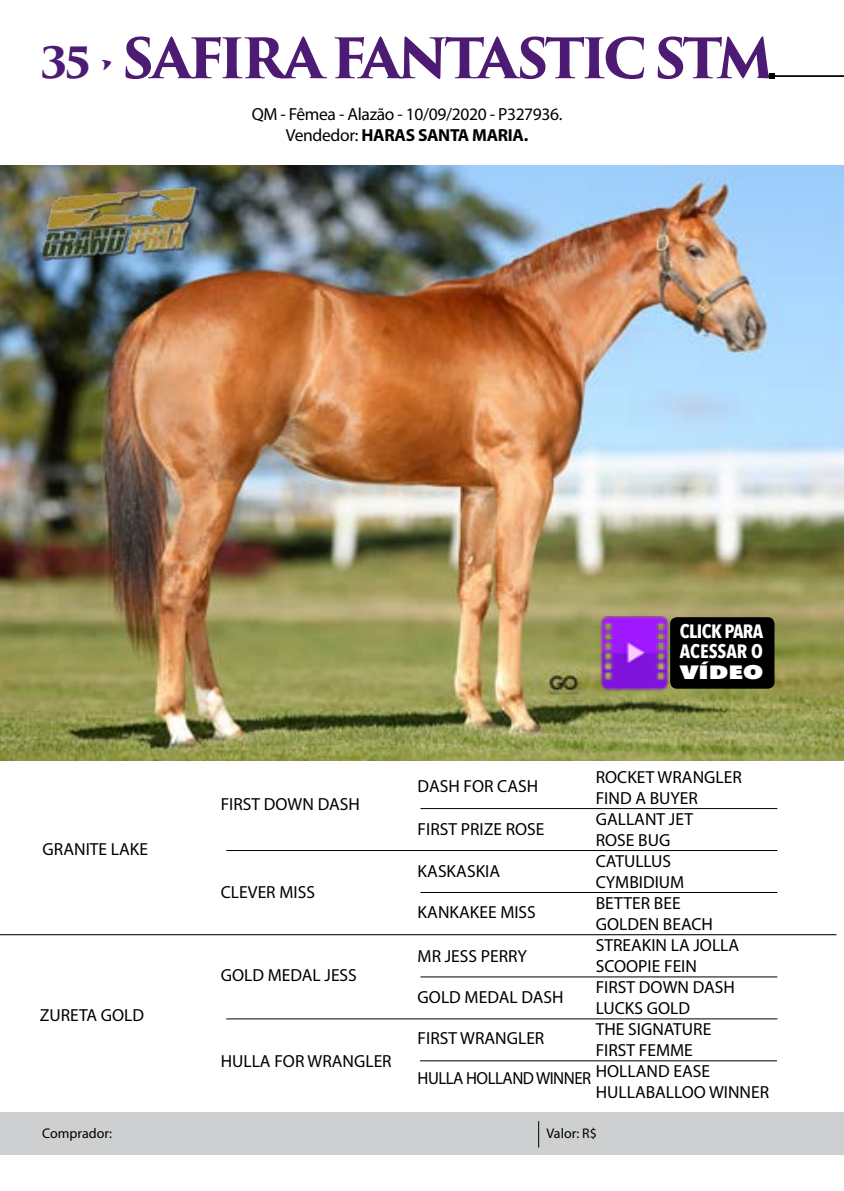
<style>
.page{position:relative;width:844px;height:1191px;background:#fff}
.page>*{position:absolute;margin:0;border:0;box-sizing:border-box;transform-origin:0 0}
.t1{font:700 54.25px "Trajan Pro 3";letter-spacing:-.07em;color:#4e1b74}
.t2{font:700 19.25px/20.7px "Avenir Next Condensed";letter-spacing:-.03em;color:#fff}
.t3{font:800 19.25px "Avenir Next Condensed";color:#fff;scale:1.63 1}
.t4{font:17.5px/21px "Myriad Pro";color:#000}
.t5{font:17.5px/21px "Myriad Pro";letter-spacing:-.02em;color:#000;text-align:center}
.t6{font:17.5px "Myriad Pro";letter-spacing:-.03em;color:#000;scale:.96 1}
.t7{font:14px "Myriad Pro";color:#000}
.s1{font-size:42px}
.s2{font-weight:700}
</style>
<div class="page">
<hr style="left:0;top:934px;width:836px;height:1px;background:#000">
<hr style="left:226px;top:850px;width:551px;height:1px;background:#000">
<hr style="left:420px;top:808px;width:357px;height:1px;background:#000">
<hr style="left:420px;top:892px;width:357px;height:1px;background:#000">
<hr style="left:420px;top:976px;width:357px;height:1px;background:#000">
<hr style="left:420px;top:1060px;width:356px;height:1px;background:#000">
<hr style="left:226px;top:1018px;width:551px;height:1px;background:#000">
<hr style="left:774px;top:75px;width:69px;height:2px;background:#000">
<svg style="left:769px;top:73px;width:5px;height:6px"></svg>
<img style="left:0;top:165px;width:842px;height:596px">
<div style="left:0;top:1112px;width:843px;height:43px;background:#cdcfd0"></div>
<svg style="left:538px;top:1121px;width:1px;height:26px"></svg>
<img style="left:595px;top:613px;width:78px;height:78px">
<div style="left:670px;top:617px;width:104px;height:71px;background:#000;border-radius:7px"></div>
<img style="left:40px;top:185px;width:158px;height:76px">
<h1 class="t1" style="left:40px;top:18px;width:735px"><span class="s1">35 •</span> SAFIRA FANTASTIC STM</h1>
<p class="t5" style="left:252px;top:103px;width:312px">QM - Fêmea - Alazão - 10/09/2020 - P327936.<br>Vendedor: <span class="s2">HARAS SANTA MARIA.</span></p>
<p class="t4" style="left:43px;top:838px;width:107px">GRANITE LAKE</p>
<p class="t4" style="left:40px;top:1004px;width:106px">ZURETA GOLD</p>
<p class="t2" style="left:679px;top:620px;width:85px">CLICK PARA<br>ACESSAR O</p>
<p class="t3" style="left:679px;top:660px;width:53px">VÍDEO</p>
<p class="t4" style="left:221px;top:793px;width:141px">FIRST DOWN DASH</p>
<p class="t4" style="left:221px;top:881px;width:96px">CLEVER MISS</p>
<p class="t4" style="left:221px;top:964px;width:138px">GOLD MEDAL JESS</p>
<p class="t4" style="left:221px;top:1050px;width:172px">HULLA FOR WRANGLER</p>
<p class="t4" style="left:595px;top:766px;width:175px">ROCKET WRANGLER<br>FIND A BUYER<br>GALLANT JET<br>ROSE BUG<br>CATULLUS<br>CYMBIDIUM<br>BETTER BEE<br>GOLDEN BEACH<br>STREAKIN LA JOLLA<br>SCOOPIE FEIN<br>FIRST DOWN DASH<br>LUCKS GOLD<br>THE SIGNATURE<br>FIRST FEMME<br>HOLLAND EASE<br>HULLABALLOO WINNER</p>
<p class="t4" style="left:417px;top:775px;width:122px">DASH FOR CASH</p>
<p class="t4" style="left:417px;top:818px;width:128px">FIRST PRIZE ROSE</p>
<p class="t4" style="left:417px;top:860px;width:84px">KASKASKIA</p>
<p class="t4" style="left:417px;top:901px;width:120px">KANKAKEE MISS</p>
<p class="t4" style="left:417px;top:945px;width:111px">MR JESS PERRY</p>
<p class="t4" style="left:417px;top:986px;width:147px">GOLD MEDAL DASH</p>
<p class="t4" style="left:417px;top:1027px;width:128px">FIRST WRANGLER</p>
<p class="t6" style="left:417px;top:1067px;width:182px">HULLA HOLLAND WINNER</p>
<p class="t7" style="left:42px;top:1124px;width:71px">Comprador:</p>
<p class="t7" style="left:546px;top:1124px;width:52px">Valor: R$</p>
</div>
